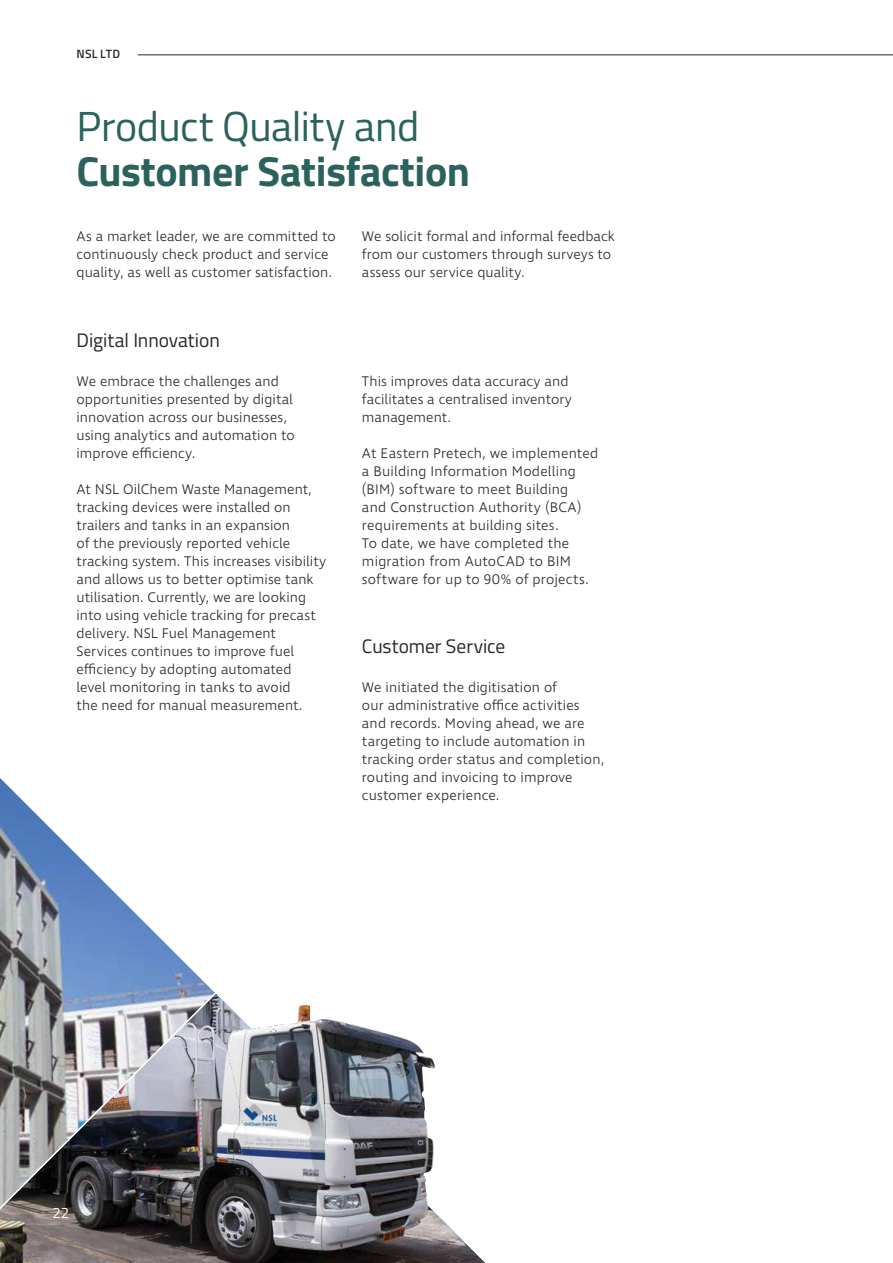
<style>
.page{position:relative;width:893px;height:1263px;background:#fff}
.page>*{position:absolute;margin:0;border:0;box-sizing:border-box;transform-origin:0 0}
.t1{font:700 42px "Titillium Web";letter-spacing:-.01em;color:#2b625d}
.t2{font:42px "Titillium Web";letter-spacing:-.01em;color:#2b625d}
.t3{font:19.5px "Titillium Web";letter-spacing:-.005em;color:#292829}
.t4{font:15px "Titillium Web";color:#fff}
.t5{font:14.25px/18px "Ingra Regular 7";letter-spacing:.005em;color:#292829}
.t6{font:600 12px "Titillium Web";letter-spacing:.02em;color:#292829}
</style>
<div class="page">
<img style="left:0;top:778px;width:181px;height:181px">
<img style="left:0;top:959px;width:215px;height:304px">
<img style="left:101px;top:993px;width:356px;height:270px">
<hr style="left:138px;top:55px;width:755px;height:1px;background:#292829">
<p class="t6" style="left:77px;top:45px;width:45px">NSL LTD</p>
<h1 class="t2" style="left:77px;top:96px;width:344px">Product Quality and</h1>
<h1 class="t1" style="left:77px;top:139px;width:395px">Customer Satisfaction</h1>
<p class="t5" style="left:77px;top:228px;width:261px">As a market leader, we are committed to continuously check product and service quality, as well as customer satisfaction.</p>
<p class="t5" style="left:362px;top:228px;width:255px">We solicit formal and informal feedback from our customers through surveys to assess our service quality.</p>
<h2 class="t3" style="left:77px;top:326px;width:145px">Digital Innovation</h2>
<p class="t5" style="left:77px;top:373px;width:220px">We embrace the challenges and opportunities presented by digital innovation across our businesses, using analytics and automation to improve efficiency.</p>
<p class="t5" style="left:77px;top:481px;width:251px">At NSL OilChem Waste Management, tracking devices were installed on trailers and tanks in an expansion<br>of the previously reported vehicle tracking system. This increases visibility and allows us to better optimise tank utilisation. Currently, we are looking into using vehicle tracking for precast delivery. NSL Fuel Management Services continues to improve fuel efficiency by adopting automated<br>level monitoring in tanks to avoid<br>the need for manual measurement.</p>
<p class="t5" style="left:362px;top:373px;width:212px">This improves data accuracy and facilitates a centralised inventory management.</p>
<p class="t5" style="left:362px;top:445px;width:238px">At Eastern Pretech, we implemented a Building Information Modelling (BIM) software to meet Building<br>and Construction Authority (BCA) requirements at building sites.<br>To date, we have completed the migration from AutoCAD to BIM software for up to 90% of projects.</p>
<h2 class="t3" style="left:362px;top:632px;width:145px">Customer Service</h2>
<p class="t5" style="left:362px;top:679px;width:244px">We initiated the digitisation of<br>our administrative office activities and records. Moving ahead, we are targeting to include automation in tracking order status and completion, routing and invoicing to improve customer experience.</p>
<p class="t4" style="left:53px;top:1202px;width:18px">22</p>
</div>
